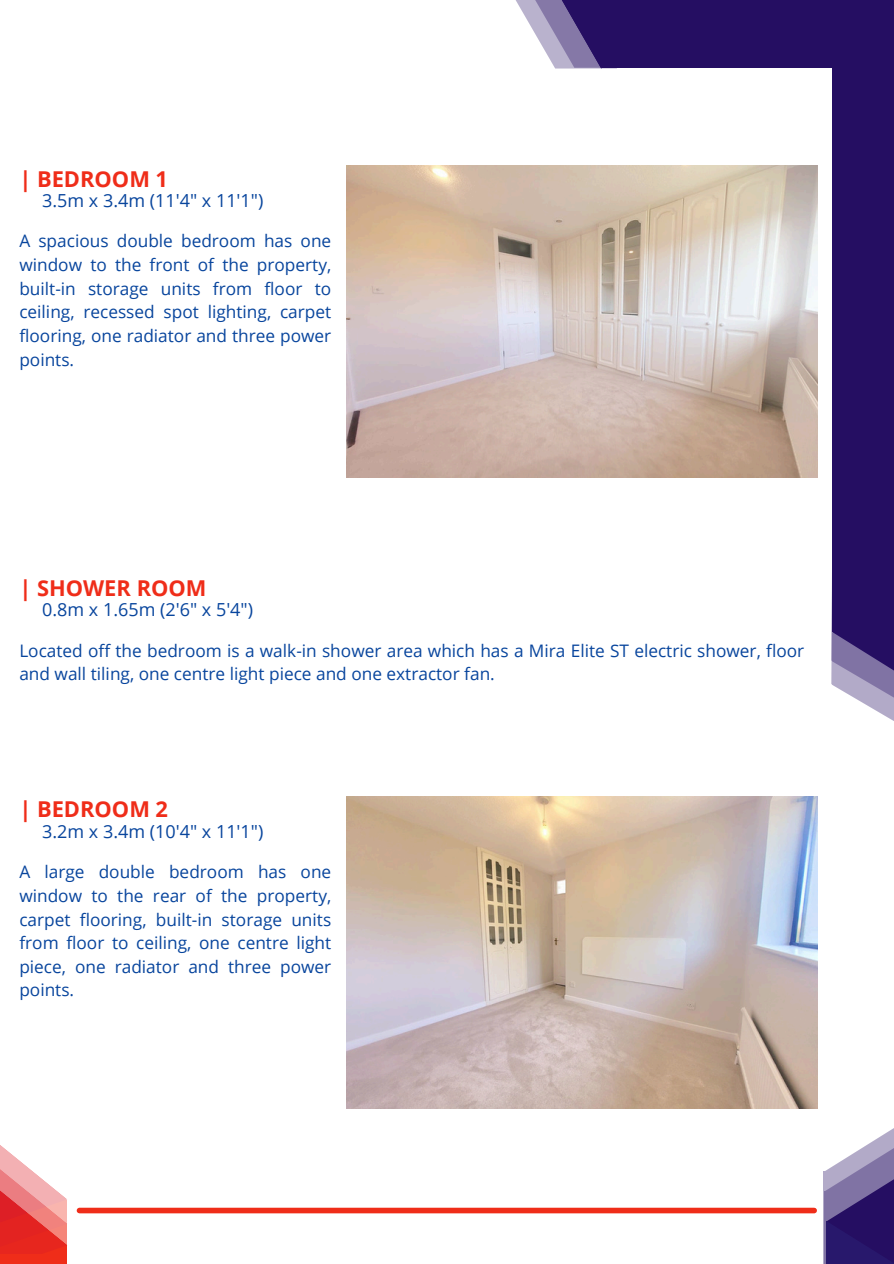
<style>
.page{position:relative;width:894px;height:1264px;background:#fff}
.page>*{position:absolute;margin:0;border:0;box-sizing:border-box;transform-origin:0 0}
.t1{font:700 21.9px "Open Sans";color:#ef2d19}
.t2{font:18px "Open Sans";color:#08459d}
.t3{font:17.25px/23.7px "Open Sans";color:#08459d;text-align:justify}
</style>
<div class="page">
<svg style="left:515px;top:0;width:13px;height:21px"></svg>
<svg style="left:528px;top:0;width:27px;height:68px;fill:#b9b2cd"></svg>
<div style="left:602px;top:0;width:291px;height:68px;background:#250e62"></div>
<svg style="left:831px;top:585px;width:62px;height:136px"></svg>
<div style="left:832px;top:0;width:61px;height:631px;background:#250e62"></div>
<svg style="left:832px;top:631px;width:61px;height:60px;background:#6c5d95"></svg>
<svg style="left:555px;top:0;width:62px;height:69px"></svg>
<svg style="left:823px;top:1129px;width:70px;height:134px"></svg>
<svg style="left:0;top:1145px;width:67px;height:118px"></svg>
<div style="left:79px;top:1207px;width:735px;height:6px;background:#ef2d19"></div>
<img style="left:346px;top:165px;width:470px;height:313px">
<img style="left:346px;top:796px;width:470px;height:312px">
<p class="t1" style="left:19px;top:163px;width:150px">| BEDROOM 1</p>
<p class="t2" style="left:42px;top:188px;width:223px">3.5m x 3.4m (11'4" x 11'1")</p>
<p class="t3" style="left:19px;top:229px;width:313px">A spacious double bedroom has one window to the front of the property, built-in storage units from floor to ceiling, recessed spot lighting, carpet flooring, one radiator and three power points.</p>
<p class="t1" style="left:19px;top:572px;width:188px">| SHOWER ROOM</p>
<p class="t2" style="left:42px;top:597px;width:212px">0.8m x 1.65m (2'6" x 5'4")</p>
<h1 class="t3" style="left:19px;top:638px;width:786px">Located off the bedroom is a walk-in shower area which has a Mira Elite ST electric shower, floor and wall tiling, one centre light piece and one extractor fan.</h1>
<p class="t1" style="left:19px;top:794px;width:150px">| BEDROOM 2</p>
<p class="t2" style="left:42px;top:818px;width:223px">3.2m x 3.4m (10'4" x 11'1")</p>
<p class="t3" style="left:19px;top:859px;width:313px">A large double bedroom has one window to the rear of the property, carpet flooring, built-in storage units from floor to ceiling, one centre light piece, one radiator and three power points.</p>
</div>
